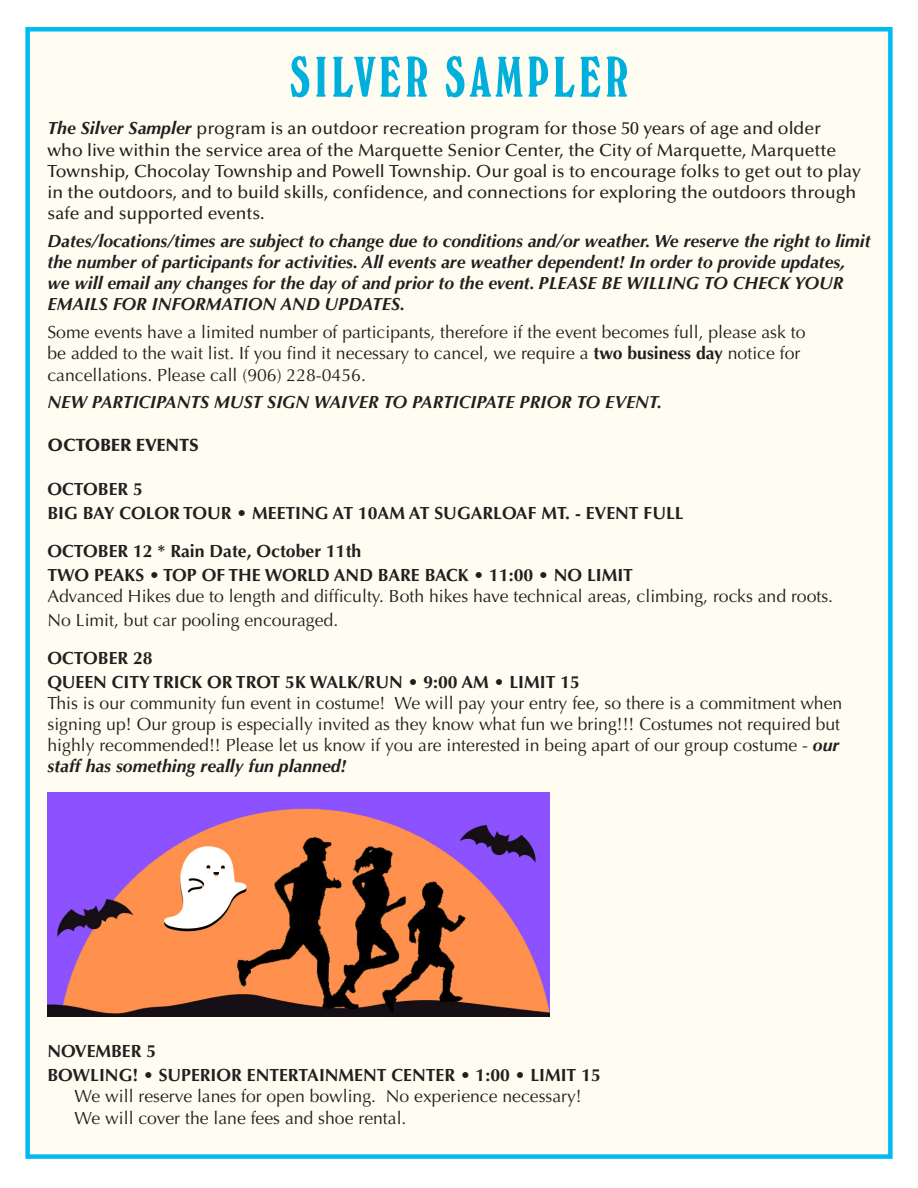
<style>
.page{position:relative;width:918px;height:1188px;background:#fff}
.page>*{position:absolute;margin:0;border:0;box-sizing:border-box;transform-origin:0 0}
.t1{font:56.25px "Windsor BT Elongated";letter-spacing:.05em;color:#00afdb}
.t2{font:17.7px/21.1px "Optima LT Std";color:#231f20}
.t3{font:500 17.7px/21.1px "Optima LT Std";color:#231f20}
.t4{font:italic 700 17.7px/21.1px "Optima LT Std";color:#231f20}
.t5{font:700 17.7px/24px "Optima LT Std";color:#231f20}
.t6{font:900 17.7px "Optima LT Std";color:#231f20}
.s1{font-weight:700;font-style:italic}
.s2{font-weight:700}
</style>
<div class="page">
<div style="left:25px;top:27px;width:868px;height:1132px;background:#fffdf1;border:4px solid #00baf1"></div>
<div style="left:48px;top:792px;width:502px;height:224px;background:#8c52ff"></div>
<img style="left:48px;top:808px;width:502px;height:208px">
<h1 class="t1" style="left:289px;top:44px;width:341px">SILVER SAMPLER</h1>
<p class="t3" style="left:48px;top:118px;width:815px"><span class="s1">The Silver Sampler</span> program is an outdoor recreation program for those 50 years of age and older<br>who live within the service area of the Marquette Senior Center, the City of Marquette, Marquette Township, Chocolay Township and Powell Township. Our goal is to encourage folks to get out to play in the outdoors, and to build skills, confidence, and connections for exploring the outdoors through safe and supported events.</p>
<p class="t4" style="left:48px;top:230px;width:825px">Dates/locations/times are subject to change due to conditions and/or weather. We reserve the right to limit the number of participants for activities. All events are weather dependent! In order to provide updates, we will email any changes for the day of and prior to the event. PLEASE BE WILLING TO CHECK YOUR EMAILS FOR INFORMATION AND UPDATES.</p>
<p class="t2" style="left:48px;top:322px;width:759px">Some events have a limited number of participants, therefore if the event becomes full, please ask to be added to the wait list. If you find it necessary to cancel, we require a <span class="s2">two business day</span> notice for cancellations. Please call (906) 228-0456.</p>
<p class="t4" style="left:48px;top:392px;width:616px">NEW PARTICIPANTS MUST SIGN WAIVER TO PARTICIPATE PRIOR TO EVENT.</p>
<p class="t6" style="left:48px;top:435px;width:153px">OCTOBER EVENTS</p>
<p class="t5" style="left:48px;top:478px;width:638px">OCTOBER 5<br>BIG BAY COLOR TOUR • MEETING AT 10AM AT SUGARLOAF MT. - EVENT FULL</p>
<p class="t5" style="left:48px;top:539px;width:587px">OCTOBER 12 * Rain Date, October 11th<br>TWO PEAKS • TOP OF THE WORLD AND BARE BACK • 11:00 • NO LIMIT</p>
<p class="t2" style="left:48px;top:584px;width:787px;line-height:24px">Advanced Hikes due to length and difficulty. Both hikes have technical areas, climbing, rocks and roots.<br>No Limit, but car pooling encouraged.</p>
<p class="t5" style="left:48px;top:646px;width:534px">OCTOBER 28<br>QUEEN CITY TRICK OR TROT 5K WALK/RUN • 9:00 AM • LIMIT 15</p>
<p class="t2" style="left:48px;top:692px;width:796px">This is our community fun event in costume! We will pay your entry fee, so there is a commitment when signing up! Our group is especially invited as they know what fun we bring!!! Costumes not required but highly recommended!! Please let us know if you are interested in being apart of our group costume - <span class="s1">our staff has something really fun planned!</span></p>
<p class="t5" style="left:48px;top:1039px;width:555px">NOVEMBER 5<br>BOWLING! • SUPERIOR ENTERTAINMENT CENTER • 1:00 • LIMIT 15</p>
<p class="t2" style="left:75px;top:1086px;width:509px">We will reserve lanes for open bowling. No experience necessary!<br>We will cover the lane fees and shoe rental.</p>
</div>
